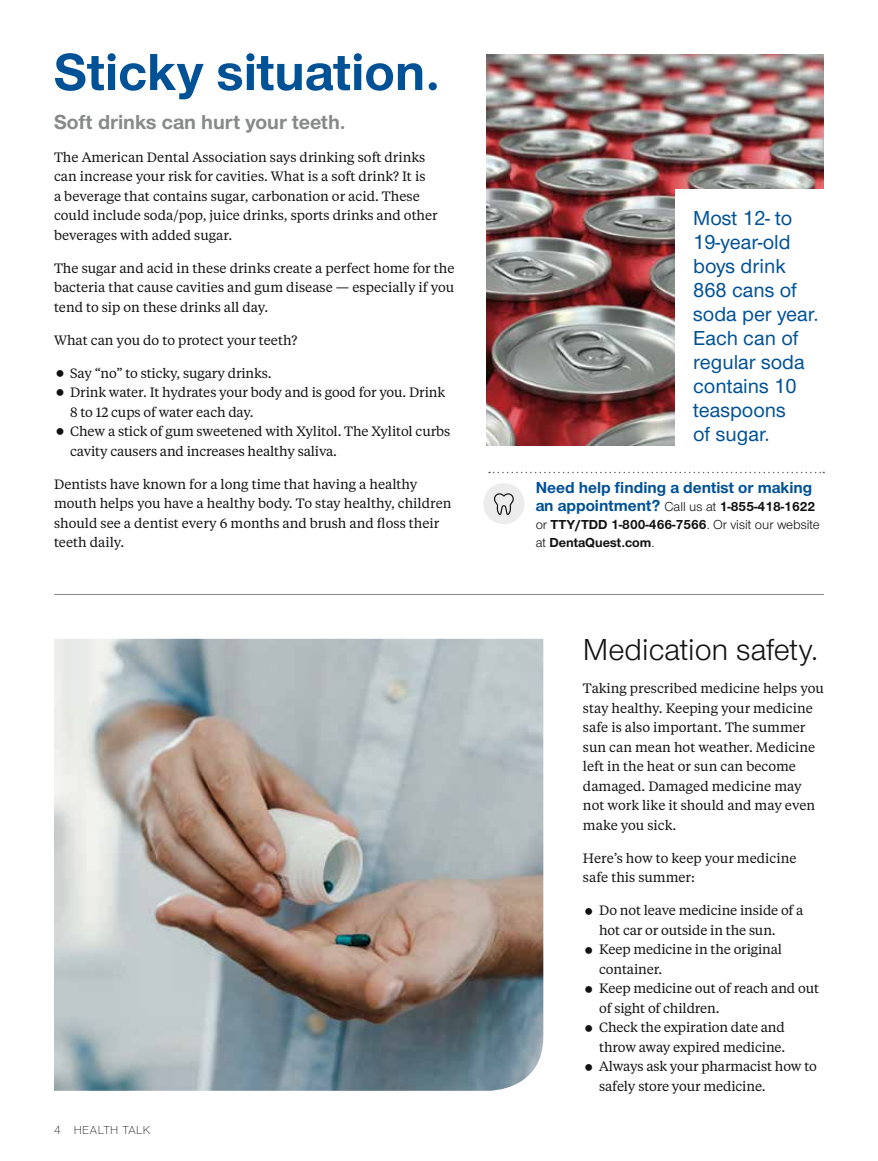
<style>
.page{position:relative;width:878px;height:1161px;background:#fff}
.page>*{position:absolute;margin:0;border:0;box-sizing:border-box;transform-origin:0 0}
.t1{font:700 54px "UHC Sans";color:#005195}
.t2{font:31.5px "UHC Sans";color:#121212}
.t3{font:500 21px/24px "UHC Sans";color:#005195}
.t4{font:700 21px "UHC Sans";color:#888a8a}
.t5{font:700 16.5px/18px "UHC Sans";color:#005195}
.t6{font:13.5px/19.5px "UHC Serif Text";color:#121212}
.t7{font:700 13.5px/18px "UHC Sans";color:#121212}
.t8{font:300 12px "UHC Sans";letter-spacing:.04em;color:#121212}
.s1{font-weight:400;font-size:13.5px;color:#121212}
.s2{font-size:13.5px;color:#121212}
.s3{font-weight:400}
</style>
<div class="page">
<img style="left:486px;top:54px;width:338px;height:391px">
<div style="left:675px;top:189px;width:162px;height:257px;background:#fff"></div>
<svg style="left:489px;top:472px;width:335px;height:1px"></svg>
<div style="left:483px;top:483px;width:41px;height:41px;background:#ebeceb;border-radius:50%"></div>
<svg style="left:493px;top:493px;width:21px;height:22px"></svg>
<hr style="left:54px;top:594px;width:770px;height:1px;background:#888a8a">
<img style="left:54px;top:639px;width:489px;height:452px">
<h1 class="t1" style="left:54px;top:36px;width:388px">Sticky situation.</h1>
<h3 class="t4" style="left:54px;top:108px;width:293px">Soft drinks can hurt your teeth.</h3>
<p class="t6" style="left:54px;top:147px;width:385px">The American Dental Association says drinking soft drinks can increase your risk for cavities. What is a soft drink? It is<br>a beverage that contains sugar, carbonation or acid. These could include soda/pop, juice drinks, sports drinks and other beverages with added sugar.</p>
<p class="t6" style="left:54px;top:258px;width:402px;text-align:justify">The sugar and acid in these drinks create a perfect home for the bacteria that cause cavities and gum disease — especially if you tend to sip on these drinks all day.</p>
<p class="t6" style="left:54px;top:330px;width:245px">What can you do to protect your teeth?</p>
<p class="t6" style="left:70px;top:363px;width:381px">Say “no” to sticky, sugary drinks.<br>Drink water. It hydrates your body and is good for you. Drink 8 to 12 cups of water each day.<br>Chew a stick of gum sweetened with Xylitol. The Xylitol curbs cavity causers and increases healthy saliva.</p>
<p class="t6" style="left:54px;top:474px;width:399px">Dentists have known for a long time that having a healthy mouth helps you have a healthy body. To stay healthy, children should see a dentist every 6 months and brush and floss their teeth daily.</p>
<p class="t8" style="left:54px;top:1122px;width:98px">4 HEALTH TALK</p>
<h3 class="t3" style="left:693px;top:205px;width:127px">Most 12- to<br>19-year-old boys drink<br>868 cans of soda per year.<br>Each can of regular soda contains 10 teaspoons<br>of sugar.</h3>
<p class="t5" style="left:535px;top:478px;width:281px">Need help finding a dentist or making an appointment? <span class="s1">Call us at</span> <span class="s2">1-855-418-1622</span></p>
<p class="t7" style="left:535px;top:516px;width:285px"><span class="s3">or</span> TTY/TDD 1-800-466-7566<span class="s3">. Or visit our website at</span> DentaQuest.com<span class="s3">.</span></p>
<h2 class="t2" style="left:583px;top:629px;width:237px">Medication safety.</h2>
<p class="t6" style="left:583px;top:678px;width:242px">Taking prescribed medicine helps you stay healthy. Keeping your medicine safe is also important. The summer sun can mean hot weather. Medicine left in the heat or sun can become damaged. Damaged medicine may not work like it should and may even make you sick.</p>
<p class="t6" style="left:583px;top:848px;width:215px">Here’s how to keep your medicine safe this summer:</p>
<p class="t6" style="left:599px;top:900px;width:221px">Do not leave medicine inside of a hot car or outside in the sun.<br>Keep medicine in the original container.<br>Keep medicine out of reach and out of sight of children.<br>Check the expiration date and throw away expired medicine.<br>Always ask your pharmacist how to safely store your medicine.</p>
</div>
